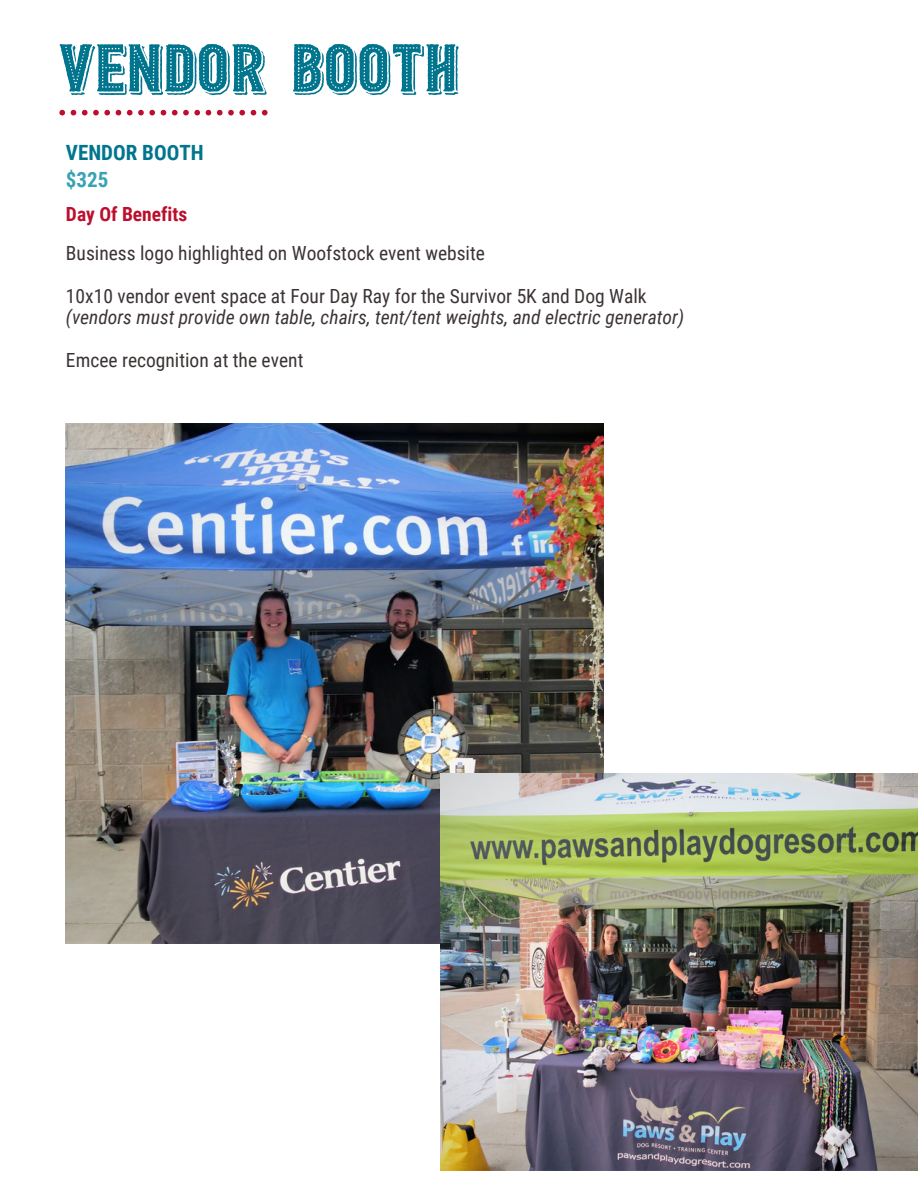
<style>
.page{position:relative;width:918px;height:1188px;background:#fff}
.page>*{position:absolute;margin:0;border:0;box-sizing:border-box;transform-origin:0 0}
.t1{font:72px "Borgens Burlesque";color:#01758e}
.t2{font:700 21px/27px "Roboto Condensed";color:#01758e}
.t3{font:italic 19.5px/21.3px "Roboto Condensed";color:#3c3333}
.t4{font:19.5px "Roboto Condensed";color:#3c3333}
.t5{font:700 19.5px "Roboto Condensed";color:#bb0f2d}
.s1{color:#39a3b5}
.s2{font-style:normal}
</style>
<div class="page">
<svg style="left:59px;top:110px;width:209px;height:5px"></svg>
<img style="left:66px;top:424px;width:538px;height:519px">
<img style="left:441px;top:773px;width:477px;height:397px">
<h1 class="t1" style="left:59px;top:26px;width:403px">VENDOR BOOTH</h1>
<p class="t2" style="left:66px;top:140px;width:139px">VENDOR BOOTH <span class="s1">$325</span></p>
<p class="t5" style="left:66px;top:203px;width:123px">Day Of Benefits</p>
<p class="t4" style="left:66px;top:242px;width:420px">Business logo highlighted on Woofstock event website</p>
<p class="t3" style="left:66px;top:286px;width:620px"><span class="s2">10x10 vendor event space at Four Day Ray for the Survivor 5K and Dog Walk </span>(vendors must provide own table, chairs, tent/tent weights, and electric generator)</p>
<p class="t4" style="left:66px;top:349px;width:239px">Emcee recognition at the event</p>
</div>
